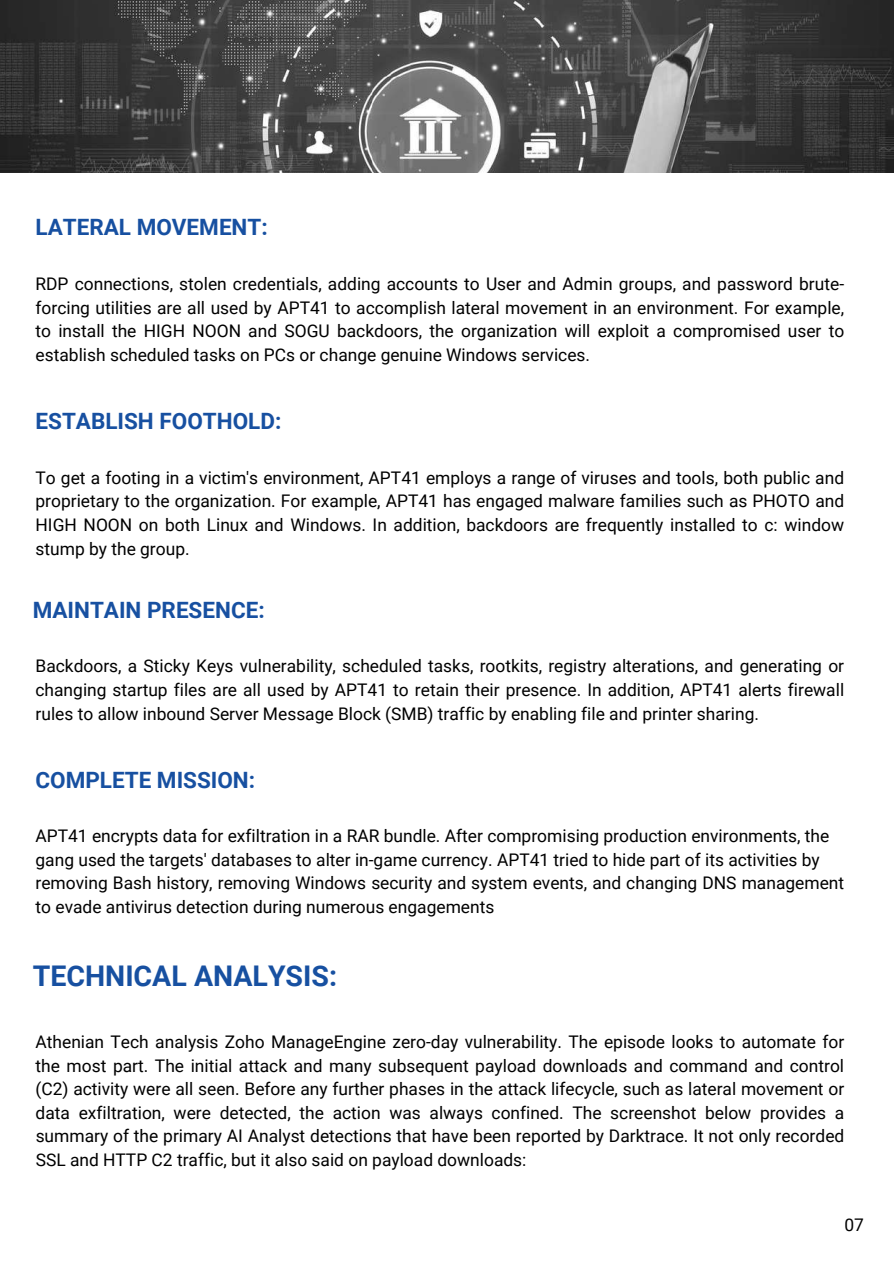
<style>
.page{position:relative;width:894px;height:1264px;background:#fff}
.page>*{position:absolute;margin:0;border:0;box-sizing:border-box;transform-origin:0 0}
.t1{font:700 28.5px "Roboto";color:#1750a1}
.t2{font:700 22.5px "Roboto";color:#1750a1}
.t3{font:17.4px/23.5px "Roboto";color:#000;text-align:justify}
</style>
<div class="page">
<img style="left:0;top:0;width:893px;height:172px">
<p class="t2" style="left:35px;top:212px;width:234px">LATERAL MOVEMENT:</p>
<p class="t3" style="left:35px;top:271px;width:810px">RDP connections, stolen credentials, adding accounts to User and Admin groups, and password brute&shy;forcing utilities are all used by APT41 to accomplish lateral movement in an environment. For example, to install the HIGH NOON and SOGU backdoors, the organization will exploit a compromised user to establish scheduled tasks on PCs or change genuine Windows services.</p>
<p class="t2" style="left:35px;top:405px;width:247px">ESTABLISH FOOTHOLD:</p>
<p class="t3" style="left:35px;top:465px;width:810px">To get a footing in a victim's environment, APT41 employs a range of viruses and tools, both public and proprietary to the organization. For example, APT41 has engaged malware families such as PHOTO and HIGH NOON on both Linux and Windows. In addition, backdoors are frequently installed to c: window stump by the group.</p>
<p class="t2" style="left:33px;top:594px;width:233px">MAINTAIN PRESENCE:</p>
<p class="t3" style="left:35px;top:653px;width:810px">Backdoors, a Sticky Keys vulnerability, scheduled tasks, rootkits, registry alterations, and generating or changing startup files are all used by APT41 to retain their presence. In addition, APT41 alerts firewall rules to allow inbound Server Message Block (SMB) traffic by enabling file and printer sharing.</p>
<p class="t2" style="left:35px;top:764px;width:221px">COMPLETE MISSION:</p>
<p class="t3" style="left:35px;top:823px;width:810px;text-align:left">APT41 encrypts data for exfiltration in a RAR bundle. After compromising production environments, the gang used the targets' databases to alter in-game currency. APT41 tried to hide part of its activities by removing Bash history, removing Windows security and system events, and changing DNS management to evade antivirus detection during numerous engagements</p>
<h1 class="t1" style="left:33px;top:956px;width:306px">TECHNICAL ANALYSIS:</h1>
<p class="t3" style="left:35px;top:1029px;width:810px">Athenian Tech analysis Zoho ManageEngine zero-day vulnerability. The episode looks to automate for the most part. The initial attack and many subsequent payload downloads and command and control (C2) activity were all seen. Before any further phases in the attack lifecycle, such as lateral movement or data exfiltration, were detected, the action was always confined. The screenshot below provides a summary of the primary AI Analyst detections that have been reported by Darktrace. It not only recorded SSL and HTTP C2 traffic, but it also said on payload downloads:</p>
<p class="t3" style="left:844px;top:1212px;width:21px">07</p>
</div>
